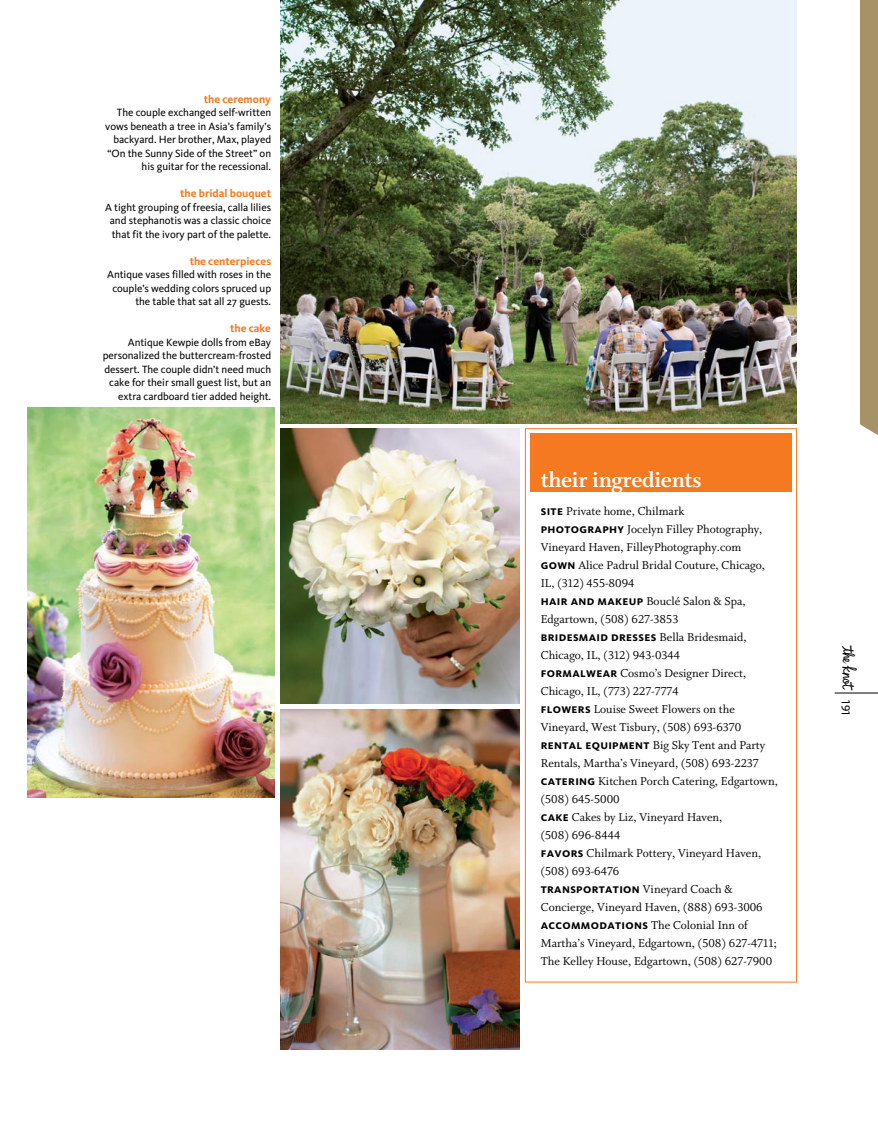
<style>
.page{position:relative;width:878px;height:1134px;background:#fff}
.page>*{position:absolute;margin:0;border:0;box-sizing:border-box;transform-origin:0 0}
.t1{font:24px "Whitman Bold LF";letter-spacing:-.015em;color:#fff}
.t2{font:18px "The Knot Logo PS Small Below 36 pt";color:#000}
.t3{font:12.75px/18px "Whitman Roman LF";color:#000}
.t4{font:12.75px "Kievit Bold SC";letter-spacing:.025em;color:#000}
.t5{font:12px "Kievit Book SC";color:#000}
.t6{font:700 11.25px "Kievit";color:#f47920}
.t7{font:10.8px/13.5px "Kievit";letter-spacing:-.005em;color:#000;text-align:right}
.s1{font-family:"Kievit Bold SC"}
.s2{font-family:"Whitman Roman LF"}
</style>
<div class="page">
<hr style="left:834px;top:693px;width:44px;height:1px;background:#000">
<img style="left:27px;top:408px;width:247px;height:390px">
<img style="left:280px;top:428px;width:239px;height:275px">
<img style="left:280px;top:709px;width:239px;height:340px">
<img style="left:280px;top:0;width:516px;height:423px">
<div style="left:525px;top:428px;width:271px;height:554px;border:1px solid #f47920"></div>
<div style="left:530px;top:433px;width:261px;height:59px;background:#f47920"></div>
<div style="left:860px;top:0;width:18px;height:435px;background:#a59266"></div>
<p class="t6" style="left:204px;top:92px;width:69px">the ceremony</p>
<p class="t7" style="left:105px;top:106px;width:167px">The couple exchanged self-written vows beneath a tree in Asia’s family’s backyard. Her brother, Max, played “On the Sunny Side of the Street” on his guitar for the recessional.</p>
<p class="t6" style="left:180px;top:186px;width:92px">the bridal bouquet</p>
<p class="t7" style="left:110px;top:200px;width:163px;text-align:justify;text-indent:-5px">A tight grouping of freesia, calla lilies and stephanotis was a classic choice that fit the ivory part of the palette.</p>
<p class="t6" style="left:190px;top:254px;width:83px">the centerpieces</p>
<p class="t7" style="left:107px;top:268px;width:165px">Antique vases filled with roses in the couple’s wedding colors spruced up the table that sat all 27 guests.</p>
<p class="t6" style="left:230px;top:321px;width:43px">the cake</p>
<p class="t7" style="left:103px;top:335px;width:170px">Antique Kewpie dolls from eBay personalized the buttercream-frosted dessert. The couple didn’t need much cake for their small guest list, but an extra cardboard tier added height.</p>
<h1 class="t1" style="left:540px;top:466px;width:162px">their ingredients</h1>
<p class="t3" style="left:541px;top:502px;width:225px"><span class="s1">site</span> Private home, Chilmark <span class="s1">photography</span> Jocelyn Filley Photography, Vineyard Haven, FilleyPhotography.com <span class="s1">gown</span> Alice Padrul Bridal Couture, Chicago, IL, (312) 455-8094<br><span class="s1">hair and makeup</span> Bouclé Salon &amp; Spa, Edgartown, (508) 627-3853</p>
<p class="t4" style="left:541px;top:629px;width:207px">bridesmaid dresses <span class="s2">Bella Bridesmaid,</span></p>
<p class="t3" style="left:541px;top:646px;width:238px">Chicago, IL, (312) 943-0344<br><span class="s1">formalwear</span> Cosmo’s Designer Direct,<br>Chicago, IL, (773) 227-7774<br><span class="s1">flowers</span> Louise Sweet Flowers on the<br>Vineyard, West Tisbury, (508) 693-6370 <span class="s1">rental equipment</span> Big Sky Tent and Party<br>Rentals, Martha’s Vineyard, (508) 693-2237 <span class="s1">catering</span> Kitchen Porch Catering, Edgartown, (508) 645-5000<br><span class="s1">cake</span> Cakes by Liz, Vineyard Haven,<br>(508) 696-8444<br><span class="s1">favors</span> Chilmark Pottery, Vineyard Haven, (508) 693-6476</p>
<p class="t4" style="left:541px;top:881px;width:193px">transportation <span class="s2">Vineyard Coach &amp;</span></p>
<p class="t3" style="left:541px;top:898px;width:238px">Concierge, Vineyard Haven, (888) 693-3006 <span class="s1">accommodations</span> The Colonial Inn of Martha’s Vineyard, Edgartown, (508) 627-4711; The Kelley House, Edgartown, (508) 627-7900</p>
<h2 class="t2" style="left:859px;top:645px;width:47px;rotate:90deg">K</h2>
<p class="t5" style="left:853px;top:700px;width:16px;rotate:90deg">191</p>
</div>
